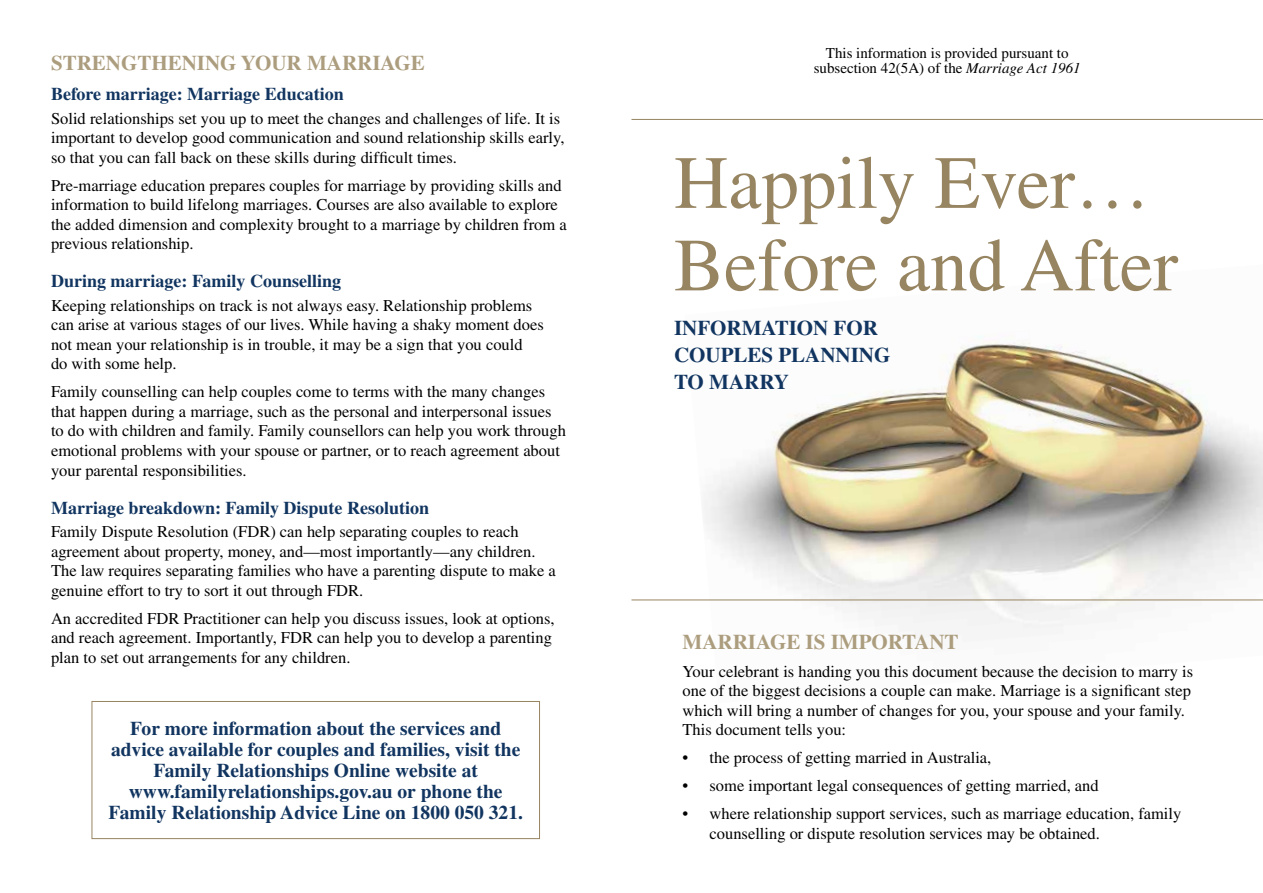
<style>
.page{position:relative;width:1263px;height:893px;background:#fff}
.page>*{position:absolute;margin:0;border:0;box-sizing:border-box;transform-origin:0 0}
.t1{font:75px/82.5px "Times";color:#978561}
.t2{font:700 21px "Times";color:#ac9d7e}
.t3{font:700 21px/27px "Times";color:#113560}
.t4{font:700 19.5px/21px "Times";color:#113560;text-align:center}
.t5{font:700 18px "Times";color:#113560}
.t6{font:16.5px/19.5px "Times";color:#000}
.t7{font:15px/15px "Times";color:#000;text-align:center}
.s1{font-style:italic}
</style>
<div class="page">
<img style="left:685px;top:336px;width:578px;height:293px">
<div style="left:92px;top:701px;width:448px;height:138px;border:1px solid #978561"></div>
<hr style="left:631px;top:119px;width:632px;height:1px;background:#978561">
<hr style="left:631px;top:600px;width:632px;height:1px;background:#978561">
<p class="t2" style="left:51px;top:51px;width:375px">Strengthening your marriage</p>
<p class="t5" style="left:51px;top:83px;width:294px">Before marriage: Marriage Education</p>
<p class="t6" style="left:51px;top:108px;width:515px">Solid relationships set you up to meet the changes and challenges of life. It is important to develop good communication and sound relationship skills early, so that you can fall back on these skills during difficult times.</p>
<p class="t6" style="left:51px;top:175px;width:517px">Pre-marriage education prepares couples for marriage by providing skills and information to build lifelong marriages. Courses are also available to explore the added dimension and complexity brought to a marriage by children from a previous relationship.</p>
<p class="t5" style="left:51px;top:270px;width:292px">During marriage: Family Counselling</p>
<p class="t6" style="left:51px;top:296px;width:494px">Keeping relationships on track is not always easy. Relationship problems can arise at various stages of our lives. While having a shaky moment does not mean your relationship is in trouble, it may be a sign that you could<br>do with some help.</p>
<p class="t6" style="left:51px;top:382px;width:516px">Family counselling can help couples come to terms with the many changes that happen during a marriage, such as the personal and interpersonal issues to do with children and family. Family counsellors can help you work through emotional problems with your spouse or partner, or to reach agreement about your parental responsibilities.</p>
<p class="t5" style="left:51px;top:497px;width:380px">Marriage breakdown: Family Dispute Resolution</p>
<p class="t6" style="left:51px;top:522px;width:506px">Family Dispute Resolution (FDR) can help separating couples to reach agreement about property, money, and—most importantly—any children.<br>The law requires separating families who have a parenting dispute to make a genuine effort to try to sort it out through FDR.</p>
<p class="t6" style="left:51px;top:608px;width:505px">An accredited FDR Practitioner can help you discuss issues, look at options, and reach agreement. Importantly, FDR can help you to develop a parenting plan to set out arrangements for any children.</p>
<p class="t4" style="left:108px;top:717px;width:416px">For more information about the services and advice available for couples and families, visit the Family Relationships Online website at www.familyrelationships.gov.au or phone the Family Relationship Advice Line on 1800 050 321.</p>
<p class="t7" style="left:814px;top:45px;width:268px">This information is provided pursuant to subsection 42(5A) of the <span class="s1">Marriage Act 1961</span></p>
<h1 class="t1" style="left:674px;top:141px;width:505px">Happily Ever…<br>Before and After</h1>
<p class="t3" style="left:674px;top:314px;width:218px">Information for couples planning to marry</p>
<p class="t2" style="left:682px;top:629px;width:278px">Marriage is important</p>
<p class="t6" style="left:682px;top:662px;width:512px">Your celebrant is handing you this document because the decision to marry is one of the biggest decisions a couple can make. Marriage is a significant step which will bring a number of changes for you, your spouse and your family.<br>This document tells you:</p>
<p class="t6" style="left:682px;top:748px;width:310px">• the process of getting married in Australia,</p>
<p class="t6" style="left:682px;top:776px;width:418px">• some important legal consequences of getting married, and</p>
<p class="t6" style="left:709px;top:804px;width:473px;text-indent:-27px">• where relationship support services, such as marriage education, family counselling or dispute resolution services may be obtained.</p>
</div>
